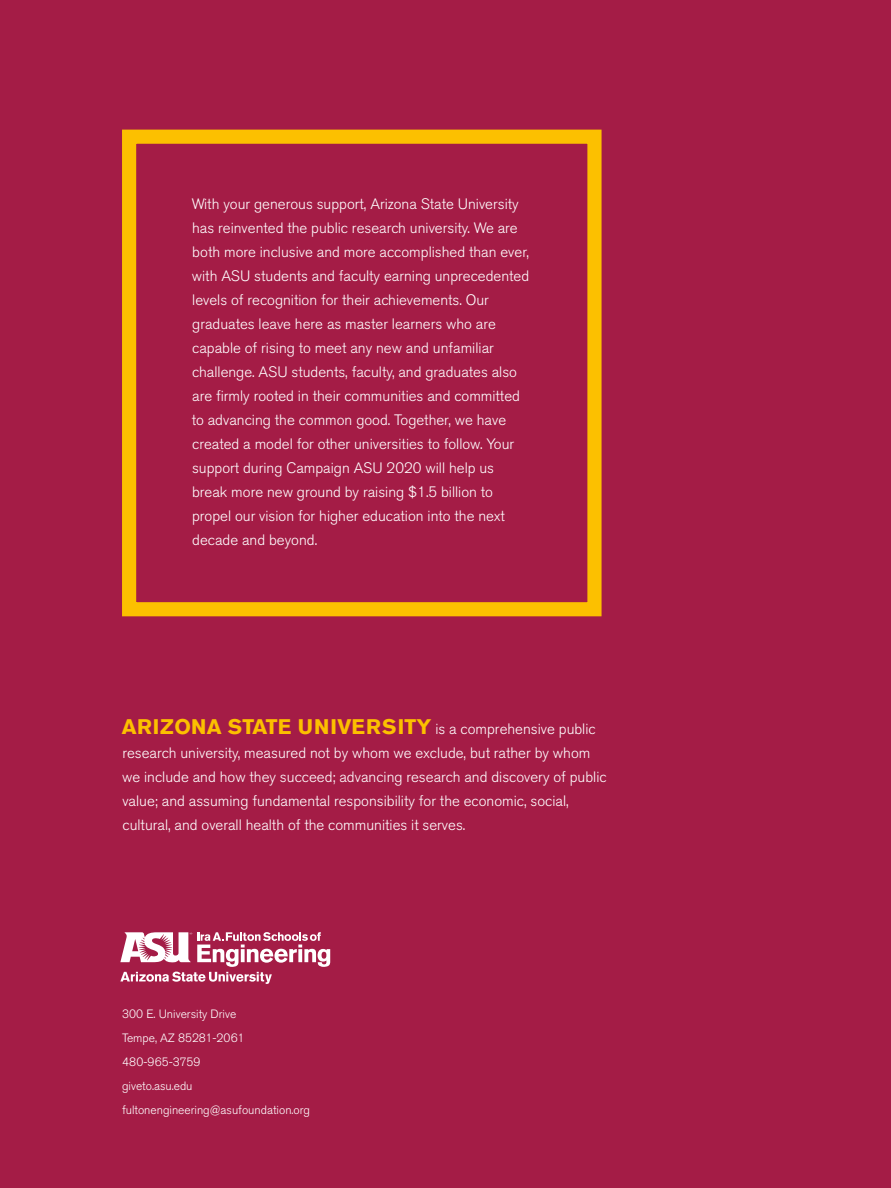
<style>
.page{position:relative;width:891px;height:1188px;background:#a41c46}
.page>*{position:absolute;margin:0;border:0;box-sizing:border-box;transform-origin:0 0}
.t1{font:700 21px "Akzidenz Grotesk Pro";letter-spacing:.01em;color:#fcc000}
.t2{font:300 15px/24px "Akzidenz Grotesk Pro";color:#fff}
.t3{font:300 12px/24px "Akzidenz Grotesk Pro";color:#fff}
.s1{font-weight:300;font-size:15px;color:#fff}
</style>
<div class="page">
<div style="left:122px;top:130px;width:480px;height:486px;border:14px solid #fcc000"></div>
<svg style="left:120px;top:932px;width:210px;height:52px"></svg>
<p class="t2" style="left:192px;top:192px;width:339px">With your generous support, Arizona State University has reinvented the public research university. We are both more inclusive and more accomplished than ever, with ASU students and faculty earning unprecedented levels of recognition for their achievements. Our graduates leave here as master learners who are capable of rising to meet any new and unfamiliar challenge. ASU students, faculty, and graduates also are firmly rooted in their communities and committed to advancing the common good. Together, we have created a model for other universities to follow. Your support during Campaign ASU 2020 will help us break more new ground by raising $1.5 billion to propel our vision for higher education into the next decade and beyond.</p>
<h1 class="t1" style="left:122px;top:713px;width:475px">ARIZONA STATE UNIVERSITY <span class="s1">is a comprehensive public</span></h1>
<p class="t2" style="left:122px;top:741px;width:486px">research university, measured not by whom we exclude, but rather by whom we include and how they succeed; advancing research and discovery of public value; and assuming fundamental responsibility for the economic, social, cultural, and overall health of the communities it serves.</p>
<p class="t3" style="left:122px;top:1002px;width:190px">300 E. University Drive<br>Tempe, AZ 85281-2061<br>480-965-3759<br>giveto.asu.edu fultonengineering@asufoundation.org</p>
</div>
